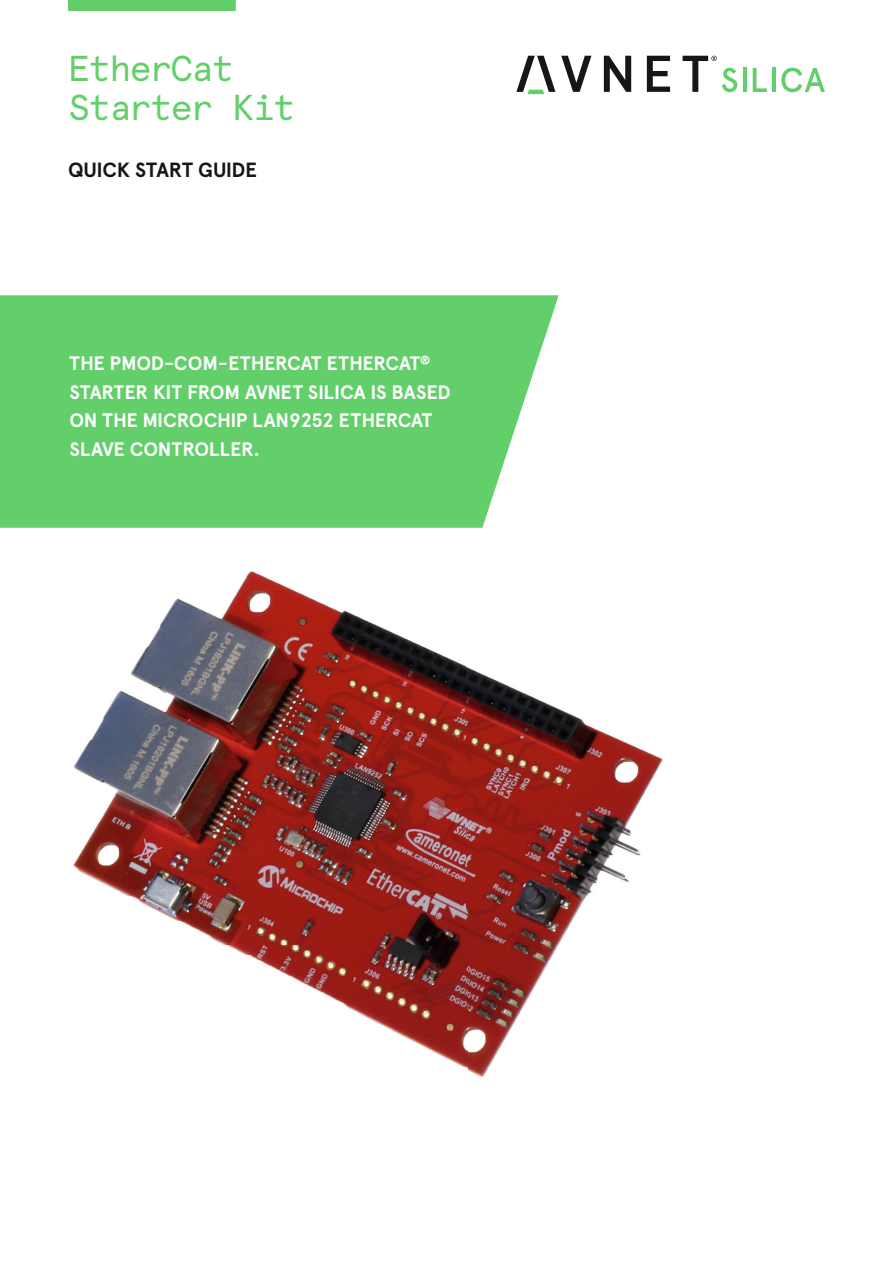
<style>
.page{position:relative;width:893px;height:1263px;background:#fff}
.page>*{position:absolute;margin:0;border:0;box-sizing:border-box;transform-origin:0 0}
.t1{font:36px/39px "Apercu Avnet Mono";letter-spacing:-.05em;color:#63cf6b}
.t2{font:700 20.55px "Apercu Avnet";letter-spacing:-.01em;color:#151616}
.t3{font:700 19.5px/28.5px "Apercu Avnet";letter-spacing:-.01em;color:#fff}
</style>
<div class="page">
<hr style="left:743px;top:68px;width:4px;height:24px;background:#63cf6b">
<svg style="left:753px;top:68px;width:14px;height:24px"></svg>
<hr style="left:772px;top:68px;width:4px;height:24px;background:#63cf6b">
<svg style="left:781px;top:68px;width:44px;height:24px"></svg>
<svg style="left:516px;top:56px;width:39px;height:38px"></svg>
<svg style="left:647px;top:56px;width:23px;height:36px"></svg>
<svg style="left:561px;top:56px;width:30px;height:36px"></svg>
<svg style="left:604px;top:56px;width:27px;height:36px"></svg>
<svg style="left:683px;top:56px;width:54px;height:36px"></svg>
<div style="left:68px;top:0;width:168px;height:11px;background:#63cf6b"></div>
<svg style="left:0;top:295px;width:559px;height:233px;background:#6ed275"></svg>
<img style="left:73px;top:571px;width:590px;height:507px">
<h1 class="t1" style="left:68px;top:46px;width:229px">EtherCat<br>Starter Kit</h1>
<p class="t2" style="left:68px;top:155px;width:190px">QUICK START GUIDE</p>
<p class="t3" style="left:69px;top:348px;width:383px">THE PMOD-COM-ETHERCAT ETHERCAT<sup>®<br></sup>STARTER KIT FROM AVNET SILICA IS BASED<br>ON THE MICROCHIP LAN9252 ETHERCAT<br>SLAVE CONTROLLER.</p>
</div>
